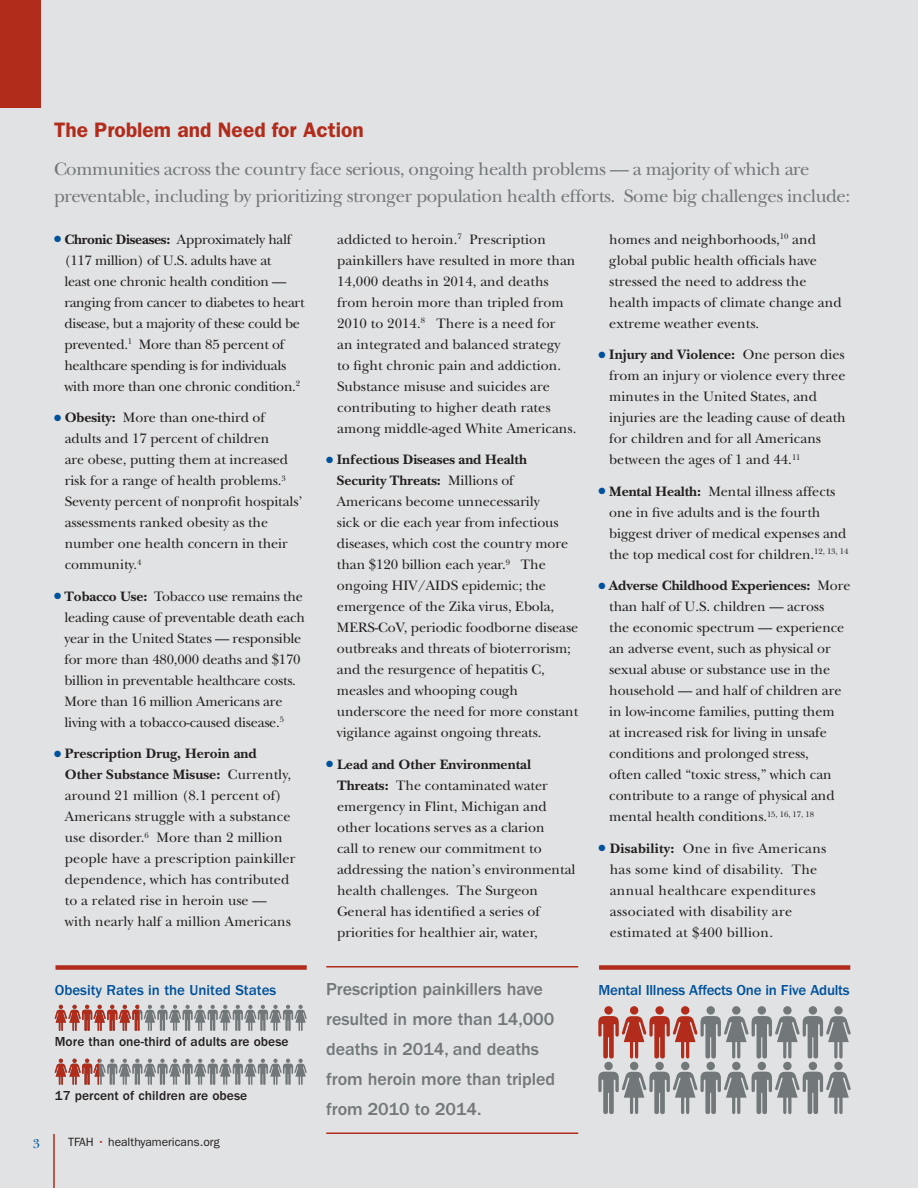
<style>
.page{position:relative;width:918px;height:1188px;background:#e1e2e3}
.page>*{position:absolute;margin:0;border:0;box-sizing:border-box;transform-origin:0 0}
.t1{font:600 21px "Franklin Gothic LT";color:#b22c1c}
.t2{font:18.75px/27px "New Baskerville";letter-spacing:-.025em;color:#72777a}
.t3{font:500 18px/30px "Franklin Gothic LT";letter-spacing:-.005em;color:#72777a}
.t4{font:500 15px "Franklin Gothic LT";letter-spacing:-.015em;color:#00529c}
.t5{font:14.25px/21px "New Baskerville";letter-spacing:-.005em;color:#231f20}
.t6{font:14.25px/21px "New Baskerville";letter-spacing:.02em;color:#231f20}
.t7{font:500 13.5px "Franklin Gothic LT";letter-spacing:.005em;color:#231f20}
.t8{font:13.5px "New Baskerville";color:#00529c}
.t9{font:12px "Franklin Gothic LT";color:#231f20}
.s1{color:#00529c}
.s2{font-weight:700}
.s3{color:#b22c1c}
</style>
<div class="page">
<hr style="left:53px;top:1134px;width:2px;height:54px;background:#b22c1c">
<div style="left:0;top:0;width:40px;height:108px;background:#b22c1c"></div>
<svg style="left:55px;top:1005px;width:252px;height:26px"></svg>
<svg style="left:55px;top:1059px;width:252px;height:26px"></svg>
<svg style="left:598px;top:1006px;width:253px;height:108px"></svg>
<div style="left:56px;top:965px;width:251px;height:5px;background:#b22c1c"></div>
<div style="left:599px;top:965px;width:251px;height:5px;background:#b22c1c"></div>
<hr style="left:326px;top:966px;width:252px;height:2px;background:#b22c1c">
<hr style="left:326px;top:1132px;width:252px;height:2px;background:#b22c1c">
<h1 class="t1" style="left:54px;top:118px;width:311px">The Problem and Need for Action</h1>
<h2 class="t2" style="left:54px;top:155px;width:798px">Communities across the country face serious, ongoing health problems — a majority of which are preventable, including by prioritizing stronger population health efforts. Some big challenges include:</h2>
<p class="t5" style="left:64px;top:229px;width:242px;text-indent:-10px"><span class="s1">●</span> <span class="s2">Chronic Diseases:</span> Approximately half (117 million) of U.S. adults have at<br>least one chronic health condition — ranging from cancer to diabetes to heart disease, but a majority of these could be prevented.<sup>1</sup> More than 85 percent of healthcare spending is for individuals with more than one chronic condition.<sup>2</sup></p>
<p class="t5" style="left:65px;top:407px;width:240px;text-indent:-11px"><span class="s1">●</span> <span class="s2">Obesity:</span> More than one-third of adults and 17 percent of children<br>are obese, putting them at increased risk for a range of health problems.<sup>3<br></sup>Seventy percent of nonprofit hospitals’ assessments ranked obesity as the number one health concern in their community.<sup>4</sup></p>
<p class="t5" style="left:64px;top:586px;width:242px;text-indent:-10px"><span class="s1">●</span> <span class="s2">Tobacco Use:</span> Tobacco use remains the leading cause of preventable death each year in the United States — responsible for more than 480,000 deaths and $170 billion in preventable healthcare costs.<br>More than 16 million Americans are living with a tobacco-caused disease.<sup>5</sup></p>
<p class="t5" style="left:65px;top:743px;width:232px;text-indent:-11px"><span class="s1">●</span> <span class="s2">Prescription Drug, Heroin and Other Substance Misuse:</span> Currently, around 21 million (8.1 percent of)<br>Americans struggle with a substance use disorder.<sup>6</sup> More than 2 million people have a prescription painkiller dependence, which has contributed to a related rise in heroin use — with nearly half a million Americans</p>
<p class="t5" style="left:337px;top:229px;width:241px">addicted to heroin.<sup>7</sup> Prescription painkillers have resulted in more than 14,000 deaths in 2014, and deaths from heroin more than tripled from 2010 to 2014.<sup>8</sup> There is a need for<br>an integrated and balanced strategy to fight chronic pain and addiction.<br>Substance misuse and suicides are contributing to higher death rates among middle-aged White Americans.</p>
<p class="t5" style="left:337px;top:449px;width:243px;text-indent:-11px"><span class="s1">●</span> <span class="s2">Infectious Diseases and Health Security Threats:</span> Millions of Americans become unnecessarily<br>sick or die each year from infectious diseases, which cost the country more than $120 billion each year.<sup>9</sup> The ongoing HIV/AIDS epidemic; the emergence of the Zika virus, Ebola, MERS-CoV, periodic foodborne disease outbreaks and threats of bioterrorism; and the resurgence of hepatitis C, measles and whooping cough underscore the need for more constant vigilance against ongoing threats.</p>
<p class="t5" style="left:337px;top:754px;width:240px;text-indent:-11px"><span class="s1">●</span> <span class="s2">Lead and Other Environmental Threats:</span> The contaminated water emergency in Flint, Michigan and other locations serves as a clarion<br>call to renew our commitment to addressing the nation’s environmental health challenges. The Surgeon General has identified a series of priorities for healthier air, water,</p>
<p class="t5" style="left:609px;top:229px;width:234px">homes and neighborhoods,<sup>10</sup> and global public health officials have stressed the need to address the health impacts of climate change and extreme weather events.</p>
<p class="t5" style="left:609px;top:344px;width:238px;text-indent:-11px"><span class="s1">●</span> <span class="s2">Injury and Violence:</span> One person dies from an injury or violence every three minutes in the United States, and injuries are the leading cause of death for children and for all Americans between the ages of 1 and 44.<sup>11</sup></p>
<p class="t5" style="left:609px;top:481px;width:241px;text-indent:-11px"><span class="s1">●</span> <span class="s2">Mental Health:</span> Mental illness affects one in five adults and is the fourth biggest driver of medical expenses and the top medical cost for children.<sup>12,</sup> <sup>13,</sup> <sup>14</sup></p>
<p class="t5" style="left:609px;top:575px;width:243px;text-indent:-11px"><span class="s1">●</span> <span class="s2">Adverse Childhood Experiences:</span> More than half of U.S. children — across<br>the economic spectrum — experience an adverse event, such as physical or sexual abuse or substance use in the household — and half of children are in low-income families, putting them<br>at increased risk for living in unsafe conditions and prolonged stress,<br>often called “toxic stress,” which can contribute to a range of physical and mental health conditions.<sup>15,</sup> <sup>16,</sup> <sup>17,</sup> <sup>18</sup></p>
<p class="t6" style="left:610px;top:838px;width:218px;text-indent:-11px"><span class="s1">●</span> <span class="s2">Disability:</span> One in five Americans has some kind of disability. The annual healthcare expenditures associated with disability are estimated at $400 billion.</p>
<p class="t4" style="left:55px;top:981px;width:223px">Obesity Rates in the United States</p>
<p class="t3" style="left:326px;top:974px;width:218px">Prescription painkillers have</p>
<p class="t4" style="left:598px;top:981px;width:253px">Mental Illness Affects One in Five Adults</p>
<p class="t3" style="left:326px;top:1004px;width:230px">resulted in more than 14,000 deaths in 2014, and deaths from heroin more than tripled from 2010 to 2014.</p>
<p class="t7" style="left:55px;top:1034px;width:235px">More than one-third of adults are obese</p>
<p class="t7" style="left:55px;top:1088px;width:194px">17 percent of children are obese</p>
<p class="t8" style="left:33px;top:1135px;width:9px">3</p>
<p class="t9" style="left:68px;top:1135px;width:153px">TFAH <span class="s3">•</span> healthyamericans.org</p>
</div>
